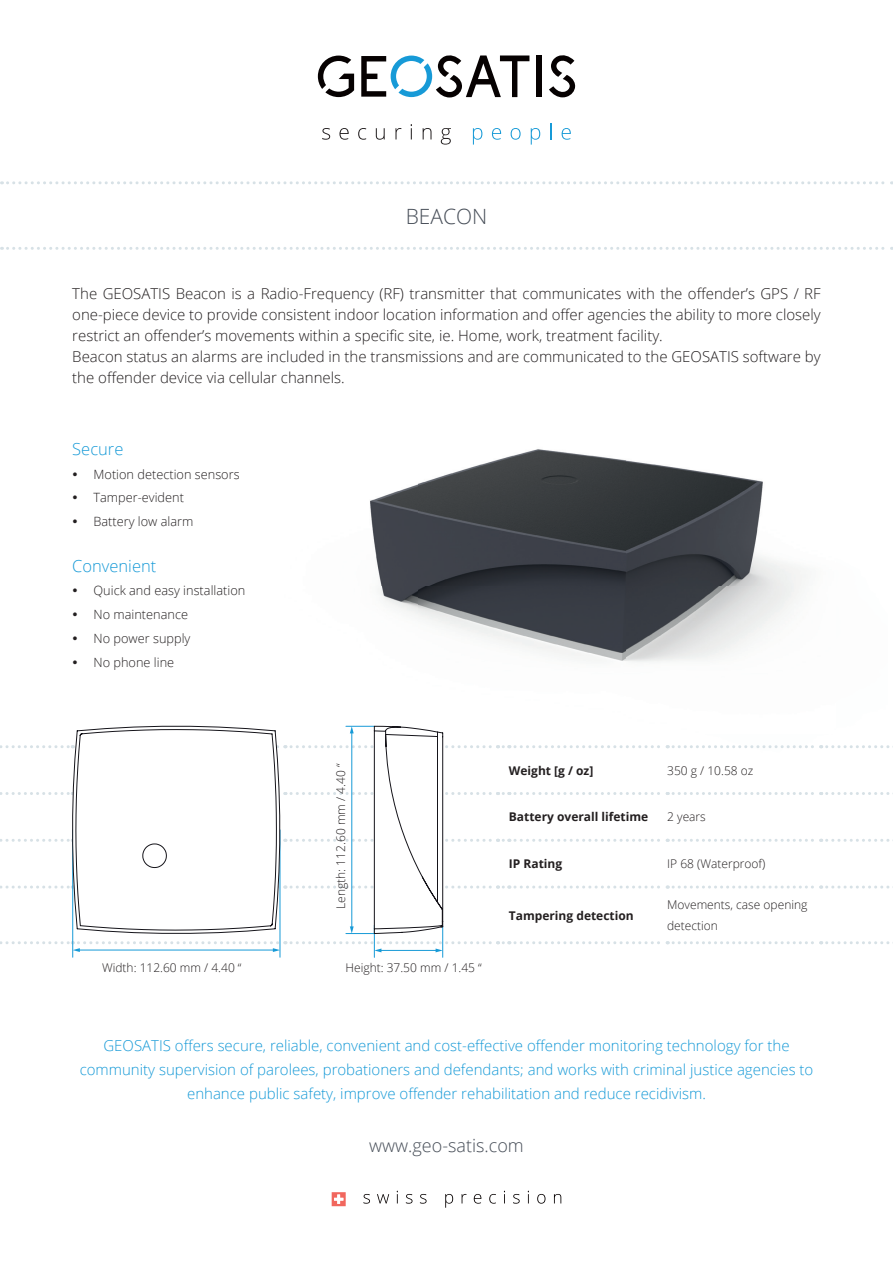
<style>
.page{position:relative;width:893px;height:1263px;background:#fff}
.page>*{position:absolute;margin:0;border:0;box-sizing:border-box;transform-origin:0 0}
.t1{font:300 21px "Open Sans";color:#474e58}
.t2{font:300 18px "Open Sans";color:#474e58}
.t3{font:300 16.5px "Open Sans";color:#179ad7}
.t4{font:300 15px/21px "Open Sans";color:#231f20}
.t5{font:300 15px/24px "Open Sans";color:#179ad7;text-align:center}
.t6{font:300 12.75px "Open Sans";color:#231f20}
.t7{font:300 12px/21px "Open Sans";color:#231f20}
.t8{font:700 12px "Open Sans";color:#231f20}
</style>
<div class="page">
<img style="left:370px;top:449px;width:436px;height:213px">
<svg style="left:2px;top:181px;width:890px;height:3px"></svg>
<svg style="left:2px;top:247px;width:890px;height:3px"></svg>
<svg style="left:322px;top:128px;width:8px;height:12px"></svg>
<svg style="left:339px;top:128px;width:10px;height:12px"></svg>
<svg style="left:358px;top:128px;width:8px;height:12px"></svg>
<svg style="left:376px;top:128px;width:9px;height:12px"></svg>
<svg style="left:395px;top:128px;width:6px;height:11px"></svg>
<svg style="left:411px;top:124px;width:1px;height:15px"></svg>
<svg style="left:423px;top:128px;width:8px;height:11px"></svg>
<svg style="left:441px;top:128px;width:10px;height:17px"></svg>
<svg style="left:473px;top:128px;width:9px;height:17px"></svg>
<svg style="left:492px;top:128px;width:9px;height:12px"></svg>
<svg style="left:511px;top:128px;width:10px;height:12px"></svg>
<svg style="left:531px;top:128px;width:9px;height:17px"></svg>
<svg style="left:550px;top:123px;width:1px;height:16px"></svg>
<svg style="left:562px;top:128px;width:9px;height:12px"></svg>
<div style="left:536px;top:56px;width:6px;height:41px;background:#060101"></div>
<svg style="left:318px;top:56px;width:36px;height:41px"></svg>
<svg style="left:361px;top:55px;width:168px;height:42px"></svg>
<svg style="left:549px;top:55px;width:26px;height:42px"></svg>
<svg style="left:363px;top:1194px;width:7px;height:9px"></svg>
<svg style="left:377px;top:1194px;width:12px;height:9px"></svg>
<svg style="left:406px;top:1194px;width:6px;height:9px"></svg>
<svg style="left:420px;top:1194px;width:7px;height:9px"></svg>
<svg style="left:445px;top:1194px;width:8px;height:14px"></svg>
<svg style="left:462px;top:1194px;width:5px;height:9px"></svg>
<svg style="left:474px;top:1194px;width:7px;height:9px"></svg>
<svg style="left:489px;top:1194px;width:7px;height:9px"></svg>
<svg style="left:513px;top:1194px;width:7px;height:9px"></svg>
<svg style="left:537px;top:1194px;width:8px;height:9px"></svg>
<svg style="left:554px;top:1194px;width:7px;height:9px"></svg>
<svg style="left:332px;top:1192px;width:14px;height:14px"></svg>
<hr style="left:280px;top:830px;width:1px;height:127px;background:#179ad7">
<hr style="left:72px;top:830px;width:1px;height:127px;background:#179ad7">
<svg style="left:0;top:941px;width:893px;height:11px"></svg>
<hr style="left:374px;top:925px;width:1px;height:32px;background:#179ad7">
<hr style="left:442px;top:926px;width:1px;height:31px;background:#179ad7">
<svg style="left:0;top:725px;width:893px;height:209px"></svg>
<h1 class="t1" style="left:406px;top:202px;width:83px">BEACON</h1>
<p class="t4" style="left:72px;top:282px;width:750px">The GEOSATIS Beacon is a Radio-Frequency (RF) transmitter that communicates with the offender’s GPS / RF one-piece device to provide consistent indoor location information and offer agencies the ability to more closely restrict an offender’s movements within a specific site, ie. Home, work, treatment facility.<br>Beacon status an alarms are included in the transmissions and are communicated to the GEOSATIS software by the offender device via cellular channels.</p>
<p class="t3" style="left:72px;top:438px;width:53px">Secure</p>
<p class="t6" style="left:72px;top:465px;width:169px">• Motion detection sensors</p>
<p class="t6" style="left:72px;top:489px;width:113px">• Tamper-evident</p>
<p class="t6" style="left:72px;top:513px;width:123px">• Battery low alarm</p>
<p class="t3" style="left:72px;top:554px;width:86px">Convenient</p>
<p class="t6" style="left:72px;top:582px;width:175px">• Quick and easy installation</p>
<p class="t6" style="left:72px;top:606px;width:117px">• No maintenance</p>
<p class="t6" style="left:72px;top:630px;width:120px">• No power supply</p>
<p class="t6" style="left:72px;top:653px;width:103px">• No phone line</p>
<p class="t7" style="left:330px;top:909px;width:147px;rotate:-90deg">Length: 112.60 mm / 4.40 “</p>
<p class="t7" style="left:102px;top:956px;width:141px">Width: 112.60 mm / 4.40 “</p>
<p class="t7" style="left:345px;top:956px;width:138px">Height: 37.50 mm / 1.45 “</p>
<p class="t8" style="left:509px;top:762px;width:86px">Weight [g / oz]</p>
<p class="t7" style="left:667px;top:759px;width:88px">350 g / 10.58 oz</p>
<p class="t8" style="left:509px;top:809px;width:141px">Battery overall lifetime</p>
<p class="t7" style="left:667px;top:806px;width:40px">2 years</p>
<p class="t8" style="left:509px;top:855px;width:55px">IP Rating</p>
<p class="t7" style="left:667px;top:853px;width:100px">IP 68 (Waterproof)</p>
<p class="t8" style="left:509px;top:907px;width:126px">Tampering detection</p>
<p class="t7" style="left:667px;top:894px;width:142px">Movements, case opening detection</p>
<p class="t5" style="left:80px;top:1033px;width:735px">GEOSATIS offers secure, reliable, convenient and cost-effective offender monitoring technology for the community supervision of parolees, probationers and defendants; and works with criminal justice agencies to enhance public safety, improve offender rehabilitation and reduce recidivism.</p>
<p class="t2" style="left:369px;top:1133px;width:156px">www.geo-satis.com</p>
</div>
